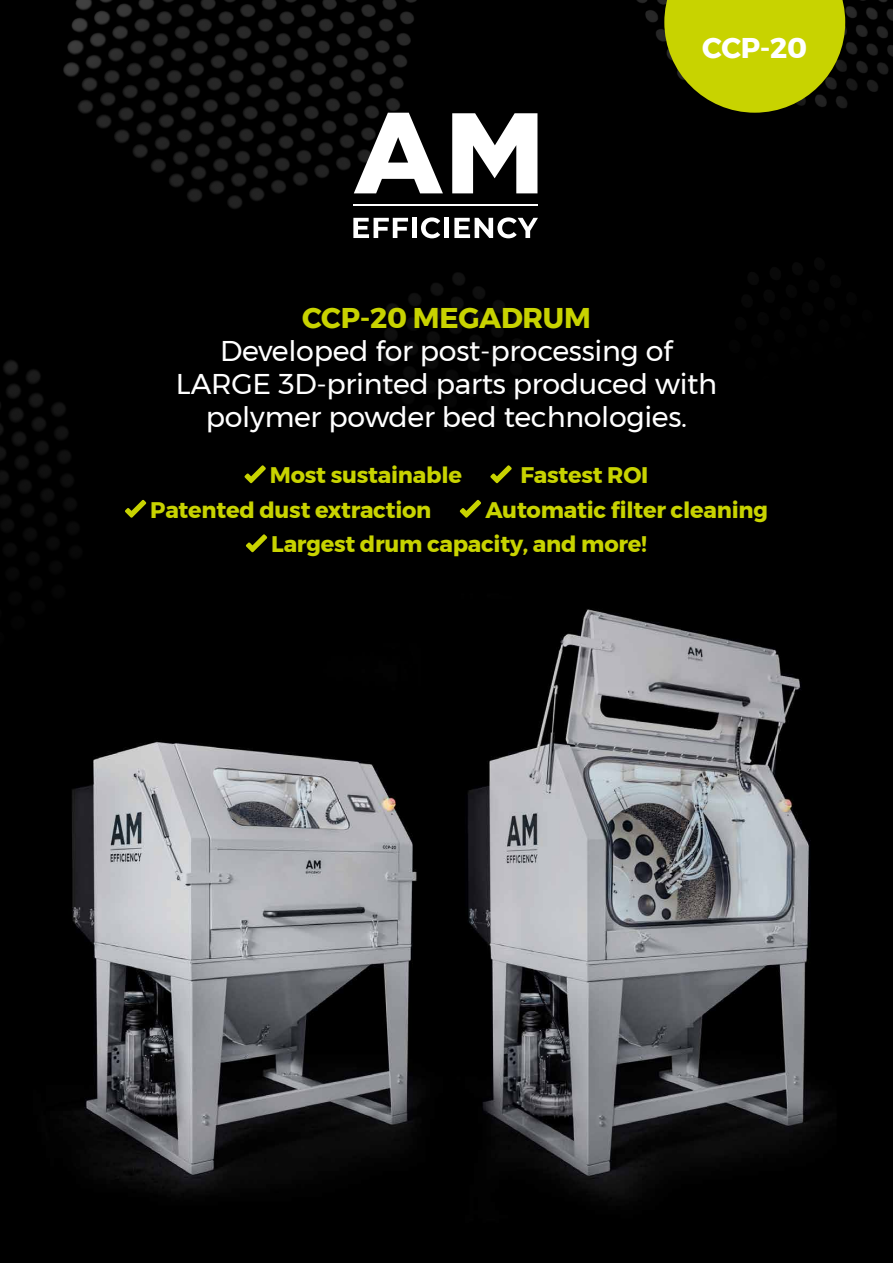
<style>
.page{position:relative;width:893px;height:1263px;background:#fff}
.page>*{position:absolute;margin:0;border:0;box-sizing:border-box;transform-origin:0 0}
.t1{font:28.5px/33px "Montserrat";letter-spacing:-.01em;color:#fff;text-align:center}
.t2{font:700 28.5px "Montserrat";letter-spacing:-.01em;color:#c8d300}
.t3{font:700 28.5px "Montserrat";color:#fff}
.t4{font:700 22.5px/34.5px "Montserrat";letter-spacing:-.01em;color:#c8d300}
</style>
<div class="page">
<img style="left:0;top:687px;width:893px;height:571px">
<svg style="left:0;top:646px;width:893px;height:41px;background:#272728"></svg>
<div style="left:0;top:0;width:893px;height:646px;background:#000"></div>
<svg style="left:353px;top:218px;width:55px;height:20px"></svg>
<div style="left:412px;top:218px;width:5px;height:20px;background:#fff"></div>
<svg style="left:421px;top:217px;width:19px;height:21px"></svg>
<div style="left:444px;top:218px;width:5px;height:20px;background:#fff"></div>
<svg style="left:454px;top:217px;width:84px;height:21px"></svg>
<svg style="left:354px;top:113px;width:89px;height:80px"></svg>
<svg style="left:452px;top:113px;width:85px;height:80px"></svg>
<hr style="left:353px;top:205px;width:185px;height:1px;background:#fff">
<svg style="left:245px;top:465px;width:21px;height:18px"></svg>
<svg style="left:490px;top:465px;width:22px;height:18px"></svg>
<svg style="left:125px;top:500px;width:21px;height:18px"></svg>
<svg style="left:460px;top:500px;width:21px;height:18px"></svg>
<svg style="left:246px;top:534px;width:21px;height:18px"></svg>
<svg style="left:664px;top:0;width:181px;height:113px;background:#a5ae00"></svg>
<p class="t3" style="left:702px;top:25px;width:107px">CCP-20</p>
<p class="t2" style="left:302px;top:295px;width:290px">CCP-20 MEGADRUM</p>
<p class="t1" style="left:176px;top:334px;width:543px">Developed for post-processing of<br>LARGE 3D-printed parts produced with polymer powder bed technologies.</p>
<p class="t4" style="left:270px;top:458px;width:194px">Most sustainable</p>
<p class="t4" style="left:520px;top:458px;width:129px">Fastest ROI</p>
<p class="t4" style="left:150px;top:492px;width:283px">Patented dust extraction</p>
<p class="t4" style="left:271px;top:492px;width:498px;text-indent:214px">Automatic filter cleaning<br>Largest drum capacity, and more!</p>
</div>
